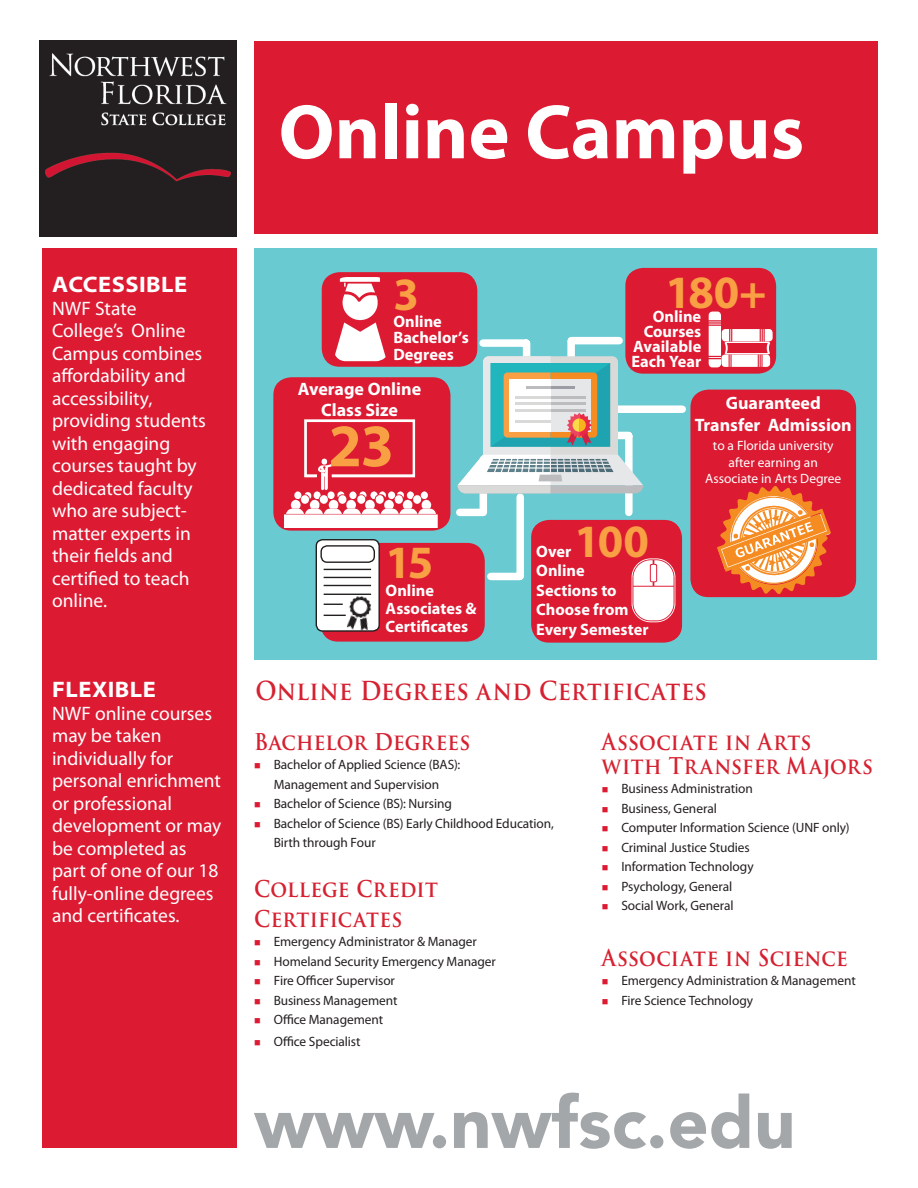
<style>
.page{position:relative;width:918px;height:1188px;background:#fff}
.page>*{position:absolute;margin:0;border:0;box-sizing:border-box;transform-origin:0 0}
.t1{font:700 77.7px "Myriad Pro";color:#fff}
.t2{font:900 72px "Avenir LT Std";color:#a3a7a9}
.t3{font:700 60.75px "Myriad Pro";color:#f8a043}
.t4{font:700 46.5px "Myriad Pro";letter-spacing:-.055em;color:#f8a043}
.t5{font:700 25.5px "Trajan Pro";letter-spacing:.01em;color:#d62131;scale:.9 1}
.t6{font:700 22.5px/30px "Trajan Pro";letter-spacing:.01em;color:#d62131;scale:.9 1}
.t7{font:700 semi-expanded 22.5px "Myriad Pro";letter-spacing:.02em;color:#fff}
.t8{font:19.5px/22.5px "Myriad Pro";color:#fff}
.t9{font:700 18px/21.6px "Myriad Pro";color:#fff;text-align:center}
.t10{font:700 16.5px/19.5px "Myriad Pro";color:#fff}
.t11{font:13.5px/19.5px "Myriad Pro";letter-spacing:-.005em;color:#231f20;text-align:center}
.t12{font:13.5px/16.2px "Myriad Pro";color:#fff;text-align:center}
.s1{color:#dc1a32}
</style>
<div class="page">
<div style="left:42px;top:248px;width:194px;height:900px;background:#dc1a32"></div>
<div style="left:254px;top:248px;width:623px;height:411px;background:#6acad1"></div>
<div style="left:254px;top:41px;width:624px;height:192px;background:#dc1a32"></div>
<img style="left:39px;top:41px;width:197px;height:195px">
<div style="left:320px;top:543px;width:165px;height:99px;background:#dc1a32;border-radius:18px"></div>
<div style="left:316px;top:540px;width:63px;height:91px;background:#fff;border-radius:6px"></div>
<div style="left:316px;top:539px;width:64px;height:93px;border:1px solid #231f20;border-radius:6px"></div>
<div style="left:320px;top:545px;width:55px;height:18px;border:1px solid #231f20;border-radius:6px"></div>
<hr style="left:324px;top:569px;width:47px;height:1px;background:#231f20">
<hr style="left:324px;top:577px;width:47px;height:1px;background:#231f20">
<hr style="left:324px;top:585px;width:47px;height:1px;background:#231f20">
<hr style="left:324px;top:594px;width:47px;height:1px;background:#231f20">
<svg style="left:324px;top:604px;width:16px;height:1px"></svg>
<svg style="left:324px;top:615px;width:16px;height:1px"></svg>
<img style="left:340px;top:594px;width:39px;height:38px">
<div style="left:322px;top:272px;width:155px;height:95px;background:#dc1a32;border-radius:18px"></div>
<img style="left:335px;top:277px;width:51px;height:84px">
<div style="left:531px;top:520px;width:151px;height:123px;background:#dc1a32;border-radius:18px"></div>
<img style="left:631px;top:557px;width:52px;height:68px">
<div style="left:690px;top:390px;width:166px;height:207px;background:#dc1a32;border-radius:18px"></div>
<div style="left:273px;top:377px;width:177px;height:154px;background:#dc1a32;border-radius:18px"></div>
<img style="left:285px;top:419px;width:153px;height:109px">
<div style="left:625px;top:268px;width:151px;height:106px;background:#dc1a32;border-radius:18px"></div>
<svg style="left:709px;top:312px;width:64px;height:55px"></svg>
<div style="left:608px;top:405px;width:74px;height:8px;background:#fff"></div>
<img style="left:717px;top:487px;width:114px;height:106px">
<svg style="left:458px;top:330px;width:185px;height:254px"></svg>
<h1 class="t1" style="left:279px;top:81px;width:527px">Online Campus</h1>
<h3 class="t7" style="left:52px;top:272px;width:136px">ACCESSIBLE</h3>
<h3 class="t8" style="left:52px;top:297px;width:155px">NWF State<br>College’s Online<br>Campus combines affordability and accessibility, providing students with engaging courses taught by dedicated faculty who are subject&shy;matter experts in their fields and certified to teach online.</h3>
<h3 class="t7" style="left:52px;top:677px;width:105px">FLEXIBLE</h3>
<h3 class="t8" style="left:52px;top:702px;width:171px">NWF online courses may be taken individually for personal enrichment or professional development or may be completed as part of one of our 18 fully-online degrees and certificates.</h3>
<h3 class="t4" style="left:393px;top:264px;width:27px">3</h3>
<p class="t10" style="left:393px;top:312px;width:77px;line-height:16.5px">Online<br>Bachelor’s<br>Degrees</p>
<h3 class="t9" style="left:298px;top:377px;width:125px">Average Online<br>Class Size</h3>
<h3 class="t3" style="left:328px;top:406px;width:67px">23</h3>
<h3 class="t4" style="left:386px;top:532px;width:49px">15</h3>
<p class="t10" style="left:386px;top:581px;width:93px;line-height:18px">Online<br>Associates &amp;<br>Certificates</p>
<h3 class="t4" style="left:666px;top:262px;width:102px">180+</h3>
<p class="t10" style="left:631px;top:308px;width:71px;line-height:15px;text-align:right">Online<br>Courses<br>Available<br>Each Year</p>
<h3 class="t4" style="left:575px;top:511px;width:76px">100</h3>
<p class="t10" style="left:536px;top:560px;width:114px">Online<br>Sections to<br>Choose from<br>Every Semester</p>
<p class="t10" style="left:536px;top:541px;width:37px">Over</p>
<h3 class="t9" style="left:695px;top:392px;width:159px">Guaranteed<br>Transfer Admission</h3>
<p class="t12" style="left:705px;top:438px;width:138px">to a Florida university after earning an<br>Associate in Arts Degree</p>
<h3 class="t5" style="left:256px;top:674px;width:503px">Online Degrees and Certificates</h3>
<h3 class="t6" style="left:254px;top:727px;width:242px">Bachelor Degrees</h3>
<p class="t11" style="left:254px;top:755px;width:208px"><span class="s1">■</span> Bachelor of Applied Science (BAS):<br>Management and Supervision</p>
<p class="t11" style="left:254px;top:794px;width:199px"><span class="s1">■</span> Bachelor of Science (BS): Nursing</p>
<p class="t11" style="left:274px;top:813px;width:282px;text-align:left;text-indent:-20px"><span class="s1">■</span> Bachelor of Science (BS) Early Childhood Education,<br>Birth through Four</p>
<h3 class="t6" style="left:254px;top:874px;width:206px">College Credit<br>Certificates</h3>
<p class="t11" style="left:254px;top:932px;width:224px"><span class="s1">■</span> Emergency Administrator &amp; Manager</p>
<p class="t11" style="left:254px;top:951px;width:243px"><span class="s1">■</span> Homeland Security Emergency Manager</p>
<p class="t11" style="left:254px;top:971px;width:142px"><span class="s1">■</span> Fire Officer Supervisor</p>
<p class="t11" style="left:254px;top:990px;width:145px"><span class="s1">■</span> Business Management</p>
<p class="t11" style="left:254px;top:1010px;width:130px"><span class="s1">■</span> Office Management</p>
<p class="t11" style="left:254px;top:1031px;width:108px"><span class="s1">■</span> Office Specialist</p>
<h3 class="t6" style="left:602px;top:730px;width:303px;line-height:24px">Associate in Arts with Transfer Majors</h3>
<p class="t11" style="left:602px;top:779px;width:153px"><span class="s1">■</span> Business Administration</p>
<p class="t11" style="left:602px;top:798px;width:116px"><span class="s1">■</span> Business, General</p>
<p class="t11" style="left:602px;top:818px;width:249px"><span class="s1">■</span> Computer Information Science (UNF only)</p>
<p class="t11" style="left:602px;top:837px;width:149px"><span class="s1">■</span> Criminal Justice Studies</p>
<p class="t11" style="left:602px;top:857px;width:153px"><span class="s1">■</span> Information Technology</p>
<p class="t11" style="left:602px;top:876px;width:132px"><span class="s1">■</span> Psychology, General</p>
<p class="t11" style="left:602px;top:896px;width:133px"><span class="s1">■</span> Social Work, General</p>
<h3 class="t6" style="left:602px;top:943px;width:275px">Associate in Science</h3>
<p class="t11" style="left:602px;top:971px;width:255px"><span class="s1">■</span> Emergency Administration &amp; Management</p>
<p class="t11" style="left:602px;top:990px;width:153px"><span class="s1">■</span> Fire Science Technology</p>
<h2 class="t2" style="left:254px;top:1079px;width:543px">www.nwfsc.edu</h2>
</div>
